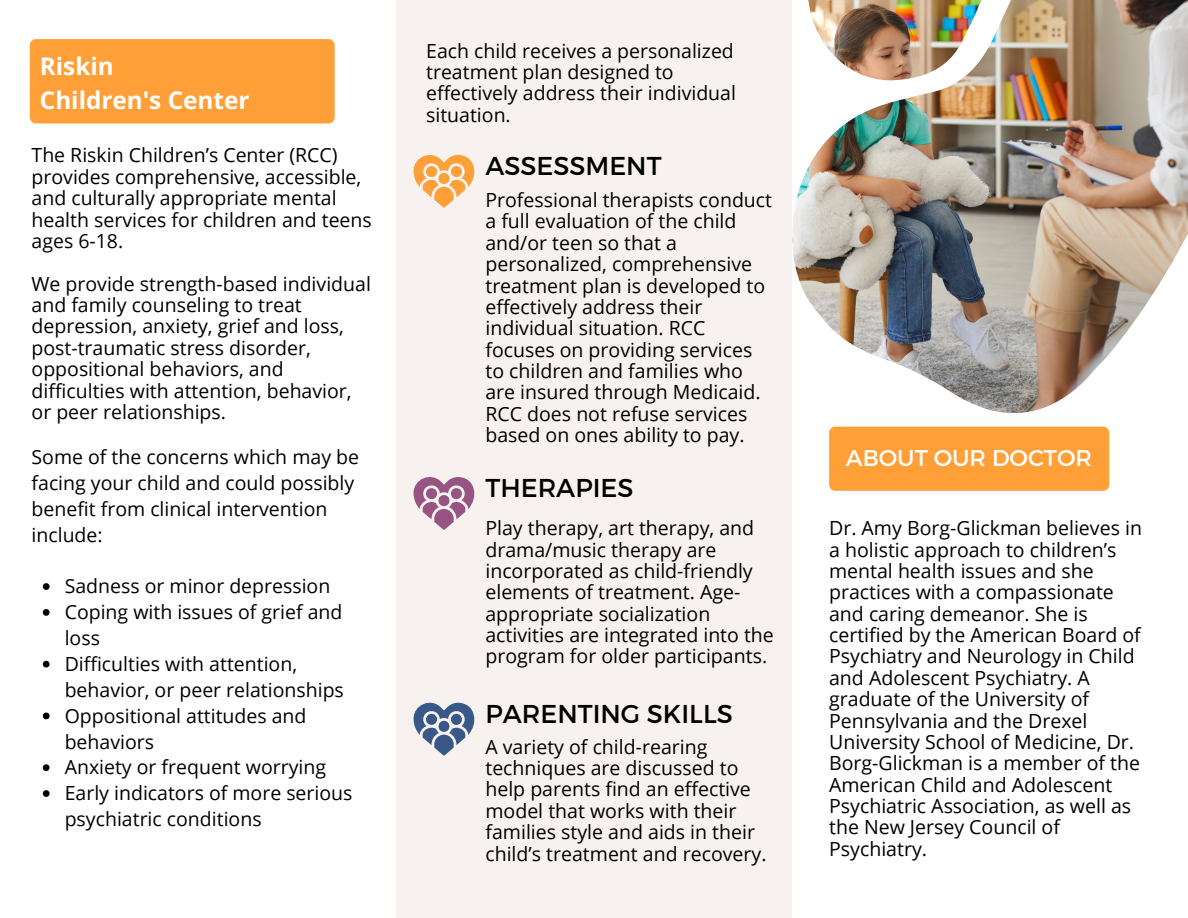
<style>
.page{position:relative;width:1188px;height:918px;background:#fff}
.page>*{position:absolute;margin:0;border:0;box-sizing:border-box;transform-origin:0 0}
.t1{font:25.8px "Montserrat";color:#000}
.t2{font:700 24.3px/33.8px "Open Sans";color:#fff}
.t3{font:22.8px "Montserrat";color:#fff}
.t4{font:19.5px/21.3px "Open Sans";color:#000}
</style>
<div class="page">
<div style="left:396px;top:0;width:396px;height:918px;background:#f7f2f0"></div>
<img style="left:792px;top:0;width:396px;height:413px">
<div style="left:829px;top:427px;width:280px;height:64px;background:#ff9f37;border-radius:6px"></div>
<div style="left:30px;top:39px;width:305px;height:84px;background:#ff9f37;border-radius:6px"></div>
<svg style="left:413px;top:702px;width:62px;height:54px"></svg>
<svg style="left:413px;top:477px;width:62px;height:53px"></svg>
<svg style="left:413px;top:154px;width:62px;height:54px"></svg>
<svg style="left:43px;top:583px;width:7px;height:7px"></svg>
<svg style="left:43px;top:609px;width:7px;height:7px"></svg>
<svg style="left:43px;top:661px;width:7px;height:7px"></svg>
<svg style="left:43px;top:713px;width:7px;height:6px"></svg>
<svg style="left:43px;top:764px;width:7px;height:7px"></svg>
<svg style="left:43px;top:790px;width:7px;height:7px"></svg>
<p class="t2" style="left:40px;top:49px;width:211px">Riskin<br>Children's Center</p>
<p class="t4" style="left:32px;top:144px;width:342px">The Riskin Children’s Center (RCC) provides comprehensive, accessible, and culturally appropriate mental health services for children and teens ages 6-18.</p>
<p class="t4" style="left:32px;top:272px;width:341px">We provide strength-based individual and family counseling to treat depression, anxiety, grief and loss, post-traumatic stress disorder, oppositional behaviors, and difficulties with attention, behavior, or peer relationships.</p>
<p class="t4" style="left:32px;top:443px;width:329px;line-height:25.8px">Some of the concerns which may be facing your child and could possibly benefit from clinical intervention include:</p>
<p class="t4" style="left:65px;top:573px;width:289px;line-height:25.8px">Sadness or minor depression<br>Coping with issues of grief and loss<br>Difficulties with attention, behavior, or peer relationships<br>Oppositional attitudes and behaviors<br>Anxiety or frequent worrying<br>Early indicators of more serious psychiatric conditions</p>
<p class="t4" style="left:426px;top:39px;width:311px">Each child receives a personalized treatment plan designed to effectively address their individual situation.</p>
<h1 class="t1" style="left:485px;top:149px;width:178px">ASSESSMENT</h1>
<p class="t4" style="left:485px;top:189px;width:288px">Professional therapists conduct a full evaluation of the child and/or teen so that a personalized, comprehensive treatment plan is developed to effectively address their individual situation. RCC focuses on providing services to children and families who are insured through Medicaid.<br>RCC does not refuse services based on ones ability to pay.</p>
<h1 class="t1" style="left:485px;top:471px;width:150px">THERAPIES</h1>
<p class="t4" style="left:485px;top:517px;width:290px">Play therapy, art therapy, and drama/music therapy are incorporated as child-friendly elements of treatment. Age&shy;appropriate socialization activities are integrated into the program for older participants.</p>
<h1 class="t1" style="left:485px;top:697px;width:249px">PARENTING SKILLS</h1>
<p class="t4" style="left:485px;top:735px;width:283px">A variety of child-rearing techniques are discussed to help parents find an effective model that works with their families style and aids in their child’s treatment and recovery.</p>
<p class="t3" style="left:846px;top:443px;width:248px">ABOUT OUR DOCTOR</p>
<p class="t4" style="left:829px;top:517px;width:314px">Dr. Amy Borg-Glickman believes in a holistic approach to children’s mental health issues and she practices with a compassionate and caring demeanor. She is certified by the American Board of<br>Psychiatry and Neurology in Child and Adolescent Psychiatry. A graduate of the University of<br>Pennsylvania and the Drexel<br>University School of Medicine, Dr.<br>Borg-Glickman is a member of the<br>American Child and Adolescent<br>Psychiatric Association, as well as the New Jersey Council of<br>Psychiatry.</p>
</div>
